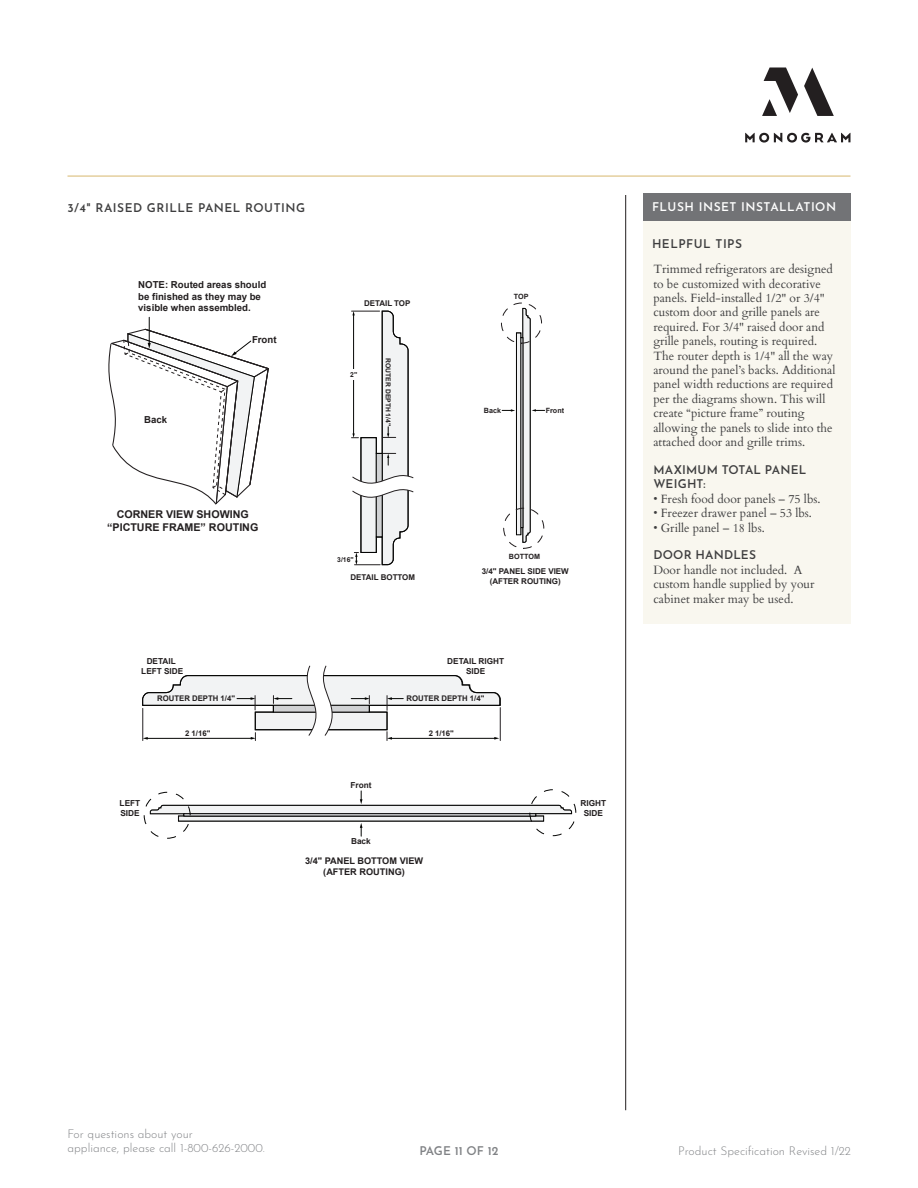
<style>
.page{position:relative;width:918px;height:1188px;background:#fff}
.page>*{position:absolute;margin:0;border:0;box-sizing:border-box;transform-origin:0 0}
.BODY_COPY{font:12px/14.4px "Cardo";color:#3e3e3f}
.Created_Revised{font:300 12px/14.4px "Josefin Sans";color:#808285}
.NOTES_HEADER{font:600 12px "Josefin Sans";letter-spacing:.04em;color:#3e3e3f}
.BODY_COPY-2{font:600 12px/14.4px "Josefin Sans";letter-spacing:.015em;color:#3e3e3f}
.NOTES_HEADER-2{font:600 12px "Josefin Sans";letter-spacing:.04em;color:#fff}
.Created_Revised-2{font:600 12px "Josefin Sans";color:#808285}
.t1{font:700 10.65px/12.9px "Arial";color:#231f20;text-align:center}
.t2{font:700 9.6px/11.6px "Arial";color:#231f20}
.t3{font:700 9.15px/10.9px "Arial";color:#231f20;text-align:center}
.t4{font:700 8.25px/9.9px "Arial";color:#231f20;text-align:center}
.t5{font:700 7.95px/9.6px "Arial";color:#231f20;text-align:center}
.t6{font:700 7.8px "Arial";color:#231f20}
.t7{font:700 7.2px "Arial";color:#231f20}
.t8{font:700 6.75px "Arial";color:#231f20}
.s1{font-family:"Josefin Sans";font-weight:600}
</style>
<div class="page">
<div style="left:643px;top:193px;width:207px;height:431px;background:#f9f7ef"></div>
<hr style="left:625px;top:195px;width:1px;height:915px;background:#231f20">
<svg style="left:745px;top:68px;width:105px;height:75px"></svg>
<hr style="left:68px;top:176px;width:782px;height:1px;background:#dcbf7e">
<div style="left:643px;top:193px;width:207px;height:27px;background:#727376"></div>
<svg style="left:108px;top:317px;width:161px;height:188px"></svg>
<div style="left:503px;top:508px;width:41px;height:40px;border:1px dashed #231f20;border-radius:50%"></div>
<div style="left:501px;top:303px;width:41px;height:40px;border:1px dashed #231f20;border-radius:50%"></div>
<svg style="left:502px;top:308px;width:43px;height:235px"></svg>
<svg style="left:352px;top:311px;width:62px;height:254px"></svg>
<div style="left:349px;top:369px;width:9px;height:11px;background:#fff"></div>
<svg style="left:142px;top:665px;width:359px;height:76px"></svg>
<div style="left:530px;top:789px;width:46px;height:47px;border:1px dashed #050504;border-radius:50%"></div>
<div style="left:144px;top:792px;width:46px;height:46px;border:1px dashed #050504;border-radius:50%"></div>
<svg style="left:150px;top:791px;width:422px;height:45px"></svg>
<p class="NOTES_HEADER" style="left:68px;top:197px;width:239px">3/4" RAISED GRILLE PANEL ROUTING</p>
<p class="t2" style="left:138px;top:279px;width:130px">NOTE: Routed areas should be finished as they may be visible when assembled.</p>
<p class="t2" style="left:144px;top:414px;width:25px">Back</p>
<p class="t2" style="left:252px;top:334px;width:26px">Front</p>
<p class="t5" style="left:364px;top:299px;width:48px">DETAIL TOP</p>
<p class="t8" style="left:350px;top:371px;width:8px">2"</p>
<p class="t8" style="left:393px;top:358px;width:69px;rotate:90deg">ROUTER DEPTH 1/4"</p>
<p class="t1" style="left:107px;top:508px;width:153px">CORNER VIEW SHOWING “PICTURE FRAME” ROUTING</p>
<p class="t8" style="left:337px;top:555px;width:18px">3/16"</p>
<p class="t5" style="left:351px;top:573px;width:66px">DETAIL BOTTOM</p>
<p class="t7" style="left:514px;top:292px;width:16px">TOP</p>
<p class="t7" style="left:484px;top:405px;width:19px">Back</p>
<p class="t7" style="left:546px;top:405px;width:20px">Front</p>
<p class="t7" style="left:509px;top:551px;width:33px">BOTTOM</p>
<p class="t5" style="left:482px;top:567px;width:89px">3/4" PANEL SIDE VIEW (AFTER ROUTING)</p>
<p class="t4" style="left:141px;top:657px;width:44px">DETAIL<br>LEFT SIDE</p>
<p class="t4" style="left:447px;top:657px;width:58px">DETAIL RIGHT<br>SIDE</p>
<p class="t6" style="left:157px;top:693px;width:79px">ROUTER DEPTH 1/4"</p>
<p class="t6" style="left:407px;top:693px;width:79px">ROUTER DEPTH 1/4"</p>
<p class="t6" style="left:185px;top:728px;width:27px">2 1/16"</p>
<p class="t6" style="left:429px;top:728px;width:27px">2 1/16"</p>
<p class="t4" style="left:350px;top:781px;width:23px">Front</p>
<p class="t4" style="left:120px;top:799px;width:22px;text-align:left">LEFT<br>SIDE</p>
<p class="t4" style="left:581px;top:799px;width:27px">RIGHT<br>SIDE</p>
<p class="t4" style="left:351px;top:836px;width:21px">Back</p>
<p class="t3" style="left:305px;top:856px;width:120px">3/4" PANEL BOTTOM VIEW (AFTER ROUTING)</p>
<p class="NOTES_HEADER-2" style="left:652px;top:196px;width:186px">FLUSH INSET INSTALLATION</p>
<p class="NOTES_HEADER" style="left:652px;top:233px;width:92px">HELPFUL TIPS</p>
<p class="BODY_COPY" style="left:653px;top:261px;width:184px">Trimmed refrigerators are designed to be customized with decorative panels. Field-installed 1/2" or 3/4" custom door and grille panels are required. For 3/4" raised door and grille panels, routing is required.<br>The router depth is 1/4" all the way around the panel’s backs. Additional panel width reductions are required per the diagrams shown. This will create “picture frame” routing allowing the panels to slide into the attached door and grille trims.</p>
<p class="BODY_COPY-2" style="left:653px;top:461px;width:154px">MAXIMUM TOTAL PANEL<br>WEIGHT:</p>
<p class="BODY_COPY" style="left:653px;top:491px;width:169px">• Fresh food door panels – 75 lbs.</p>
<p class="BODY_COPY" style="left:653px;top:505px;width:160px">• Freezer drawer panel – 53 lbs.</p>
<p class="BODY_COPY" style="left:653px;top:520px;width:113px">• Grille panel – 18 lbs.</p>
<p class="BODY_COPY" style="left:653px;top:548px;width:163px"><span class="s1">DOOR HANDLES<br></span>Door handle not included. A custom handle supplied by your cabinet maker may be used.</p>
<p class="Created_Revised" style="left:68px;top:1125px;width:199px">For questions about your<br>appliance, please call 1-800-626-2000.</p>
<p class="Created_Revised-2" style="left:419px;top:1140px;width:81px">PAGE 11 OF 12</p>
<p class="Created_Revised" style="left:678px;top:1142px;width:174px">Product Specification Revised 1/22</p>
</div>
